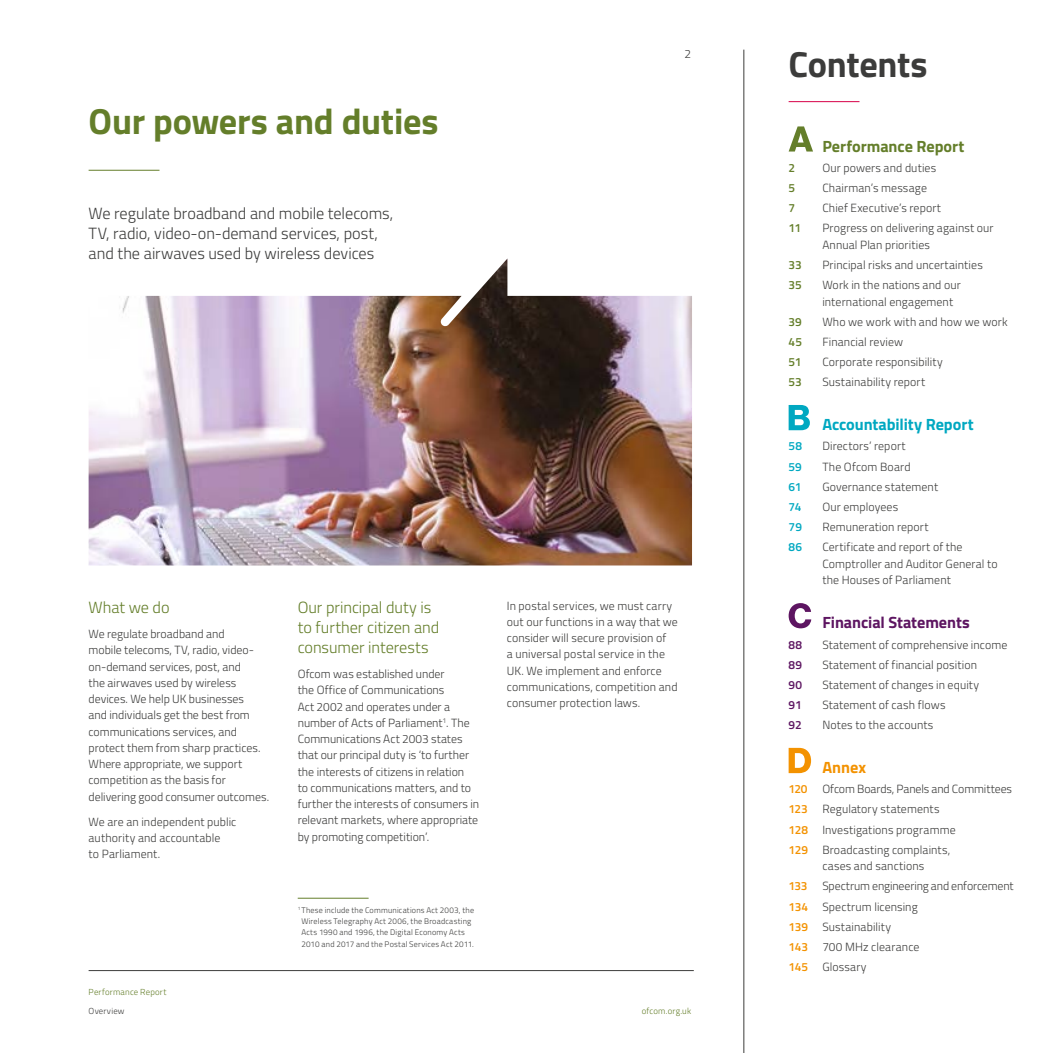
<style>
.page{position:relative;width:1058px;height:1053px;background:#fff}
.page>*{position:absolute;margin:0;border:0;box-sizing:border-box;transform-origin:0 0}
.t1{font:700 36.25px "Titillium";letter-spacing:-.01em;color:#647e2a}
.t2{font:700 36.25px "Titillium";letter-spacing:-.01em;color:#3c3c3b}
.t3{font:300 16.25px/20px "Titillium";letter-spacing:-.005em;color:#3c3c3b}
.A_H3{font:300 16.25px/20px "Titillium";letter-spacing:-.005em;color:#647e2a}
.t4{font:700 16.25px "Titillium";letter-spacing:-.005em;color:#00a8c1}
.t5{font:700 16.25px "Titillium";letter-spacing:-.005em;color:#5d1561}
.t6{font:700 16.25px "Titillium";letter-spacing:-.005em;color:#647e2a}
.t7{font:700 16.25px "Titillium";color:#f39200}
.Body{font:300 11.88px/16.2px "Titillium";letter-spacing:.005em;color:#3c3c3b}
.t8{font:600 11.88px "Titillium";letter-spacing:-.005em;color:#647e2a}
.t9{font:600 11.88px "Titillium";color:#00a8c1}
.t10{font:600 11.88px "Titillium";letter-spacing:.02em;color:#5d1561}
.t11{font:600 11.88px "Titillium";letter-spacing:-.045em;color:#f39200}
.t12{font:300 8.75px "Titillium";letter-spacing:.02em;color:#647e2a}
.t13{font:300 8.75px "Titillium";letter-spacing:.02em;color:#3c3c3b}
.A_Boilerplate{font:300 8.12px/11.2px "Titillium";letter-spacing:.025em;color:#3c3c3b}
.s1{font-weight:600;color:#f39200}
</style>
<div class="page">
<hr style="left:788px;top:101px;width:71px;height:1px;background:#d70048">
<svg style="left:788px;top:126px;width:25px;height:25px"></svg>
<svg style="left:788px;top:405px;width:22px;height:25px"></svg>
<svg style="left:788px;top:603px;width:23px;height:25px"></svg>
<svg style="left:788px;top:747px;width:23px;height:26px"></svg>
<hr style="left:743px;top:50px;width:1px;height:1002px;background:#3c3c3b">
<hr style="left:89px;top:970px;width:605px;height:1px;background:#3c3c3b">
<hr style="left:89px;top:170px;width:70px;height:1px;background:#647e2a">
<hr style="left:298px;top:897px;width:71px;height:1px;background:#647e2a">
<img style="left:89px;top:258px;width:603px;height:307px">
<h1 class="t1" style="left:89px;top:93px;width:351px">Our powers and duties</h1>
<h2 class="t3" style="left:89px;top:203px;width:306px">We regulate broadband and mobile telecoms,<br>TV, radio, video-on-demand services, post, and the airwaves used by wireless devices</h2>
<p class="Body" style="left:684px;top:45px;width:8px">2</p>
<p class="A_H3" style="left:89px;top:596px;width:83px">What we do</p>
<p class="Body" style="left:89px;top:625px;width:182px">We regulate broadband and<br>mobile telecoms, TV, radio, video&shy;on-demand services, post, and<br>the airwaves used by wireless devices. We help UK businesses<br>and individuals get the best from communications services, and protect them from sharp practices.<br>Where appropriate, we support competition as the basis for delivering good consumer outcomes.</p>
<p class="Body" style="left:89px;top:812px;width:149px">We are an independent public authority and accountable<br>to Parliament.</p>
<p class="t12" style="left:89px;top:985px;width:79px">Performance Report</p>
<p class="t13" style="left:89px;top:1004px;width:38px">Overview</p>
<p class="A_H3" style="left:298px;top:596px;width:143px">Our principal duty is to further citizen and consumer interests</p>
<p class="Body" style="left:298px;top:665px;width:183px">Ofcom was established under<br>the Office of Communications<br>Act 2002 and operates under a number of Acts of Parliament<sup>1</sup>. The Communications Act 2003 states that our principal duty is ‘to further the interests of citizens in relation<br>to communications matters, and to further the interests of consumers in relevant markets, where appropriate by promoting competition’.</p>
<p class="A_Boilerplate" style="left:301px;top:903px;width:174px;text-indent:-4px"><sup>1</sup> These include the Communications Act 2003, the Wireless Telegraphy Act 2006, the Broadcasting Acts 1990 and 1996, the Digital Economy Acts 2010 and 2017 and the Postal Services Act 2011.</p>
<p class="Body" style="left:507px;top:596px;width:172px">In postal services, we must carry out our functions in a way that we consider will secure provision of<br>a universal postal service in the<br>UK. We implement and enforce communications, competition and consumer protection laws.</p>
<p class="t12" style="left:641px;top:1004px;width:51px">ofcom.org.uk</p>
<h1 class="t2" style="left:788px;top:36px;width:140px">Contents</h1>
<h2 class="t6" style="left:822px;top:133px;width:143px">Performance Report</h2>
<p class="t8" style="left:788px;top:159px;width:8px">2</p>
<p class="Body" style="left:822px;top:159px;width:115px">Our powers and duties</p>
<p class="t8" style="left:788px;top:179px;width:8px">5</p>
<p class="Body" style="left:822px;top:179px;width:106px">Chairman’s message</p>
<p class="t8" style="left:788px;top:199px;width:8px">7</p>
<p class="Body" style="left:822px;top:199px;width:120px">Chief Executive’s report</p>
<p class="t8" style="left:788px;top:219px;width:14px">11</p>
<p class="Body" style="left:822px;top:219px;width:173px;line-height:16.6px">Progress on delivering against our<br>Annual Plan priorities</p>
<p class="t8" style="left:788px;top:256px;width:15px">33</p>
<p class="Body" style="left:822px;top:256px;width:162px">Principal risks and uncertainties</p>
<p class="t8" style="left:788px;top:276px;width:15px">35</p>
<p class="Body" style="left:822px;top:276px;width:140px;line-height:16.6px">Work in the nations and our international engagement</p>
<p class="t8" style="left:788px;top:312px;width:15px">39</p>
<p class="Body" style="left:822px;top:313px;width:187px">Who we work with and how we work</p>
<p class="t8" style="left:788px;top:333px;width:15px">45</p>
<p class="Body" style="left:822px;top:333px;width:82px">Financial review</p>
<p class="t8" style="left:788px;top:353px;width:14px">51</p>
<p class="Body" style="left:822px;top:353px;width:122px">Corporate responsibility</p>
<p class="t8" style="left:788px;top:373px;width:15px">53</p>
<p class="Body" style="left:822px;top:373px;width:104px">Sustainability report</p>
<h2 class="t4" style="left:822px;top:412px;width:153px">Accountability Report</h2>
<p class="t9" style="left:788px;top:437px;width:15px">58</p>
<p class="Body" style="left:822px;top:437px;width:85px">Directors’ report</p>
<p class="t9" style="left:788px;top:457px;width:15px">59</p>
<p class="Body" style="left:822px;top:457px;width:90px">The Ofcom Board</p>
<p class="t9" style="left:788px;top:477px;width:14px">61</p>
<p class="Body" style="left:822px;top:478px;width:117px">Governance statement</p>
<p class="t9" style="left:788px;top:497px;width:14px">74</p>
<p class="Body" style="left:822px;top:498px;width:77px">Our employees</p>
<p class="t9" style="left:788px;top:518px;width:15px">79</p>
<p class="Body" style="left:822px;top:518px;width:108px">Remuneration report</p>
<p class="t9" style="left:788px;top:538px;width:15px">86</p>
<p class="Body" style="left:822px;top:538px;width:177px;line-height:16.6px">Certificate and report of the<br>Comptroller and Auditor General to the Houses of Parliament</p>
<h2 class="t5" style="left:822px;top:610px;width:149px">Financial Statements</h2>
<p class="t10" style="left:788px;top:635px;width:15px">88</p>
<p class="Body" style="left:822px;top:635px;width:187px">Statement of comprehensive income</p>
<p class="t10" style="left:788px;top:655px;width:15px">89</p>
<p class="Body" style="left:822px;top:655px;width:156px">Statement of financial position</p>
<p class="t10" style="left:788px;top:675px;width:15px">90</p>
<p class="Body" style="left:822px;top:676px;width:158px">Statement of changes in equity</p>
<p class="t10" style="left:788px;top:695px;width:15px">91</p>
<p class="Body" style="left:822px;top:696px;width:125px">Statement of cash flows</p>
<p class="t10" style="left:788px;top:716px;width:15px">92</p>
<p class="Body" style="left:822px;top:716px;width:113px">Notes to the accounts</p>
<h2 class="t7" style="left:822px;top:755px;width:45px">Annex</h2>
<p class="t11" style="left:788px;top:780px;width:20px">120</p>
<p class="Body" style="left:788px;top:778px;width:225px;line-height:20.1px;text-indent:34px">Ofcom Boards, Panels and Committees<br><span class="s1">123</span> Regulatory statements<br><span class="s1">128</span> Investigations programme<br><span class="s1">129</span> Broadcasting complaints,</p>
<p class="Body" style="left:822px;top:857px;width:104px">cases and sanctions</p>
<p class="t11" style="left:788px;top:877px;width:20px">133</p>
<p class="Body" style="left:788px;top:875px;width:227px;line-height:20.1px;text-indent:34px">Spectrum engineering and enforcement<br><span class="s1">134</span> Spectrum licensing<br><span class="s1">139</span> Sustainability<br><span class="s1">143</span> 700 MHz clearance<br><span class="s1">145</span> Glossary</p>
</div>
